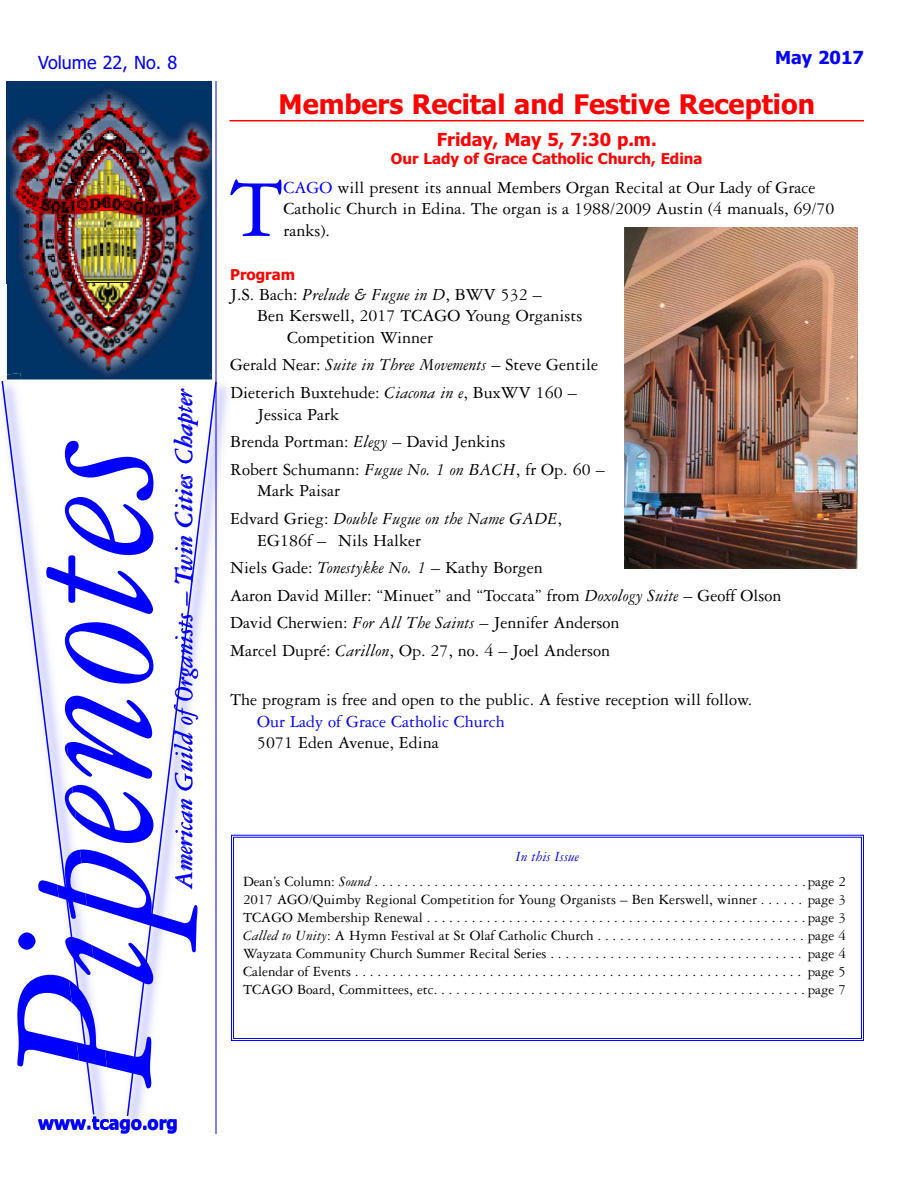
<style>
.page{position:relative;width:918px;height:1188px;background:#fff}
.page>*{position:absolute;margin:0;border:0;box-sizing:border-box;transform-origin:0 0}
.t1{font:italic 216px "Garamond Three";color:#00f}
.t2{font:88.5px "Garamond Three";color:#00f}
.t3{font:italic 27px "Garamond Three";color:#00f}
.t4{font:700 27px "Tahoma";color:#f00}
.t5{font:18px/27.6px "Garamond Three";color:#000}
.t6{font:italic 18px/27.6px "Garamond Three";color:#000}
.t7{font:18px "Garamond Three";color:#00f}
.t8{font:700 18px "Tahoma";color:#00f}
.t9{font:700 18px "Tahoma";color:#f00}
.t10{font:18px "Tahoma";color:#00f}
.t11{font:15px/18px "Garamond Three";color:#000;text-align:center}
.t12{font:700 15px "Tahoma";color:#f00}
.s1{color:#00f}
.s2{font-style:italic}
.s3{font-style:normal}
.s4{font-style:italic;color:#00f}
</style>
<div class="page">
<hr style="left:230px;top:120px;width:634px;height:1px;background:#f00">
<svg style="left:237px;top:834px;width:627px;height:207px"></svg>
<img style="left:119px;top:374px;width:118px;height:760px">
<img style="left:119px;top:1119px;width:29px;height:14px">
<svg style="left:231px;top:387px;width:5px;height:11px"></svg>
<svg style="left:126px;top:380px;width:92px;height:738px"></svg>
<img style="left:7px;top:81px;width:205px;height:298px">
<img style="left:7px;top:82px;width:139px;height:202px">
<img style="left:6px;top:375px;width:109px;height:755px">
<img style="left:100px;top:1119px;width:15px;height:1px">
<svg style="left:86px;top:1116px;width:13px;height:14px"></svg>
<img style="left:100px;top:1120px;width:15px;height:10px">
<img style="left:7px;top:373px;width:14px;height:6px">
<img style="left:95px;top:978px;width:14px;height:91px">
<svg style="left:1px;top:379px;width:94px;height:737px"></svg>
<hr style="left:216px;top:81px;width:1px;height:1053px;background:#00f">
<img style="left:624px;top:227px;width:233px;height:341px">
<p class="t10" style="left:38px;top:53px;width:141px">Volume 22, No. 8</p>
<h3 class="t3" style="left:174px;top:889px;width:501px;rotate:-90deg">American Guild of Organists – Twin Cities Chapter</h3>
<h1 class="t1" style="left:8px;top:1088px;width:655px;rotate:-90deg">Pipenotes</h1>
<p class="t8" style="left:38px;top:1116px;width:141px">www.tcago.org</p>
<p class="t8" style="left:775px;top:50px;width:90px">May 2017</p>
<h3 class="t4" style="left:279px;top:94px;width:538px">Members Recital and Festive Reception</h3>
<p class="t9" style="left:437px;top:132px;width:222px">Friday, May 5, 7:30 p.m.</p>
<p class="t12" style="left:391px;top:152px;width:313px">Our Lady of Grace Catholic Church, Edina</p>
<h2 class="t2" style="left:229px;top:178px;width:56px">T</h2>
<p class="t5" style="left:283px;top:178px;width:553px;line-height:21.6px"><span class="s1">CAGO</span> will present its annual Members Organ Recital at Our Lady of Grace<br>Catholic Church in Edina. The organ is a 1988/2009 Austin (4 manuals, 69/70 ranks).</p>
<p class="t12" style="left:230px;top:268px;width:66px">Program</p>
<p class="t5" style="left:230px;top:282px;width:313px">J.S. Bach: <span class="s2">Prelude &amp; Fugue in D</span>, BWV 532 –</p>
<p class="t5" style="left:257px;top:304px;width:327px">Ben Kerswell, 2017 TCAGO Young Organists</p>
<p class="t5" style="left:287px;top:325px;width:147px">Competition Winner</p>
<p class="t5" style="left:230px;top:353px;width:370px">Gerald Near: <span class="s2">Suite in Three Movements</span> – Steve Gentile<br>Dieterich Buxtehude: <span class="s2">Ciacona in e</span>, BuxWV 160 –</p>
<p class="t5" style="left:230px;top:402px;width:376px;text-indent:27px">Jessica Park<br>Brenda Portman: <span class="s2">Elegy</span> – David Jenkins<br>Robert Schumann: <span class="s2">Fugue No. 1 on BACH</span>, fr Op. 60 –</p>
<p class="t6" style="left:230px;top:479px;width:333px;text-indent:27px"><span class="s3">Mark Paisar<br>Edvard Grieg:</span> Double Fugue on the Name GADE<span class="s3">,</span></p>
<p class="t5" style="left:230px;top:528px;width:553px;text-indent:27px">EG186f – Nils Halker<br>Niels Gade: <span class="s2">Tonestykke No. 1</span> – Kathy Borgen<br>Aaron David Miller: “Minuet” and “Toccata” from <span class="s2">Doxology Suite</span> – Geoff Olson David Cherwien: <span class="s2">For All The Saints</span> – Jennifer Anderson<br>Marcel Dupré: <span class="s2">Carillon</span>, Op. 27, no. 4 – Joel Anderson</p>
<p class="t5" style="left:230px;top:688px;width:523px">The program is free and open to the public. A festive reception will follow.</p>
<p class="t7" style="left:257px;top:715px;width:249px">Our Lady of Grace Catholic Church</p>
<p class="t5" style="left:257px;top:731px;width:183px">5071 Eden Avenue, Edina</p>
<p class="t11" style="left:243px;top:844px;width:604px;line-height:25.8px"><span class="s4">In this Issue<br></span>Dean’s Column: <span class="s2">Sound</span> . . . . . . . . . . . . . . . . . . . . . . . . . . . . . . . . . . . . . . . . . . . . . . . . . . . . . . . . . . page 2</p>
<p class="t11" style="left:243px;top:892px;width:604px;text-align:justify">2017 AGO/Quimby Regional Competition for Young Organists – Ben Kerswell, winner . . . . . . page 3<br>TCAGO Membership Renewal . . . . . . . . . . . . . . . . . . . . . . . . . . . . . . . . . . . . . . . . . . . . . . . . . . . page 3<br><span class="s2">Called to Unity</span>: A Hymn Festival at St Olaf Catholic Church . . . . . . . . . . . . . . . . . . . . . . . . . . . . page 4<br>Wayzata Community Church Summer Recital Series . . . . . . . . . . . . . . . . . . . . . . . . . . . . . . . . . . page 4<br>Calendar of Events . . . . . . . . . . . . . . . . . . . . . . . . . . . . . . . . . . . . . . . . . . . . . . . . . . . . . . . . . . . . page 5<br>TCAGO Board, Committees, etc. . . . . . . . . . . . . . . . . . . . . . . . . . . . . . . . . . . . . . . . . . . . . . . . . . page 7</p>
</div>
